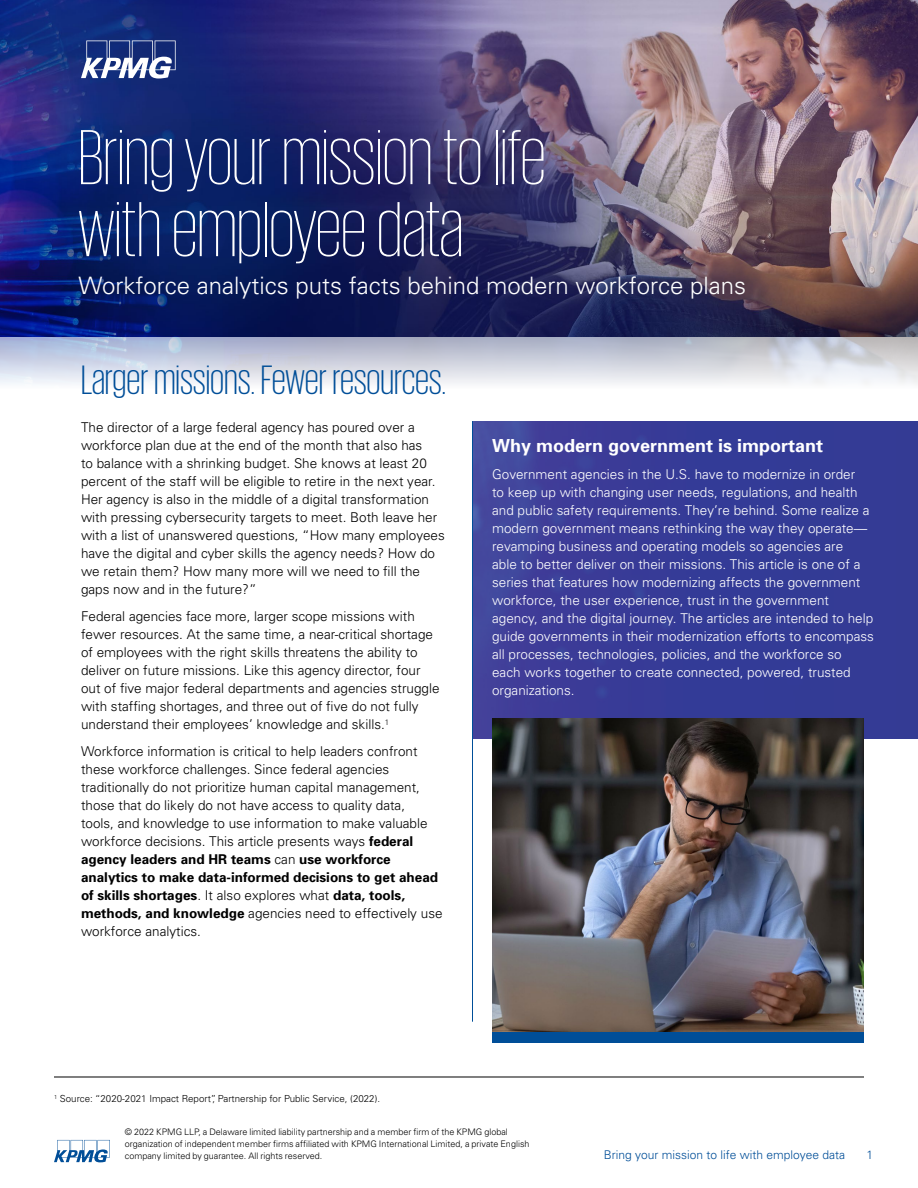
<style>
.page{position:relative;width:918px;height:1188px;background:#fff}
.page>*{position:absolute;margin:0;border:0;box-sizing:border-box;transform-origin:0 0}
.t1{font:200 79.8px/72px "KPMG";color:#fff}
.t2{font:300 42px "KPMG";letter-spacing:-.005em;color:#004e98}
.t3{font:300 24px "Univers";color:#fff}
.t4{font:700 18px "Univers";color:#fff}
.t5{font:300 13.5px/18px "Univers";color:#000}
.t6{font:300 13.5px/18px "Univers";color:#fff}
.t7{font:300 12px "Univers";color:#004e98}
.t8{font:300 9.75px "Univers LT Std";color:#000}
.t9{font:300 9px/12px "Univers";color:#000}
.s1{font-weight:700}
</style>
<div class="page">
<img style="left:0;top:0;width:918px;height:337px">
<img style="left:473px;top:421px;width:445px;height:318px">
<div style="left:492px;top:721px;width:371px;height:322px;background:#004e98"></div>
<svg style="left:81px;top:41px;width:95px;height:38px"></svg>
<svg style="left:54px;top:1140px;width:56px;height:22px"></svg>
<hr style="left:54px;top:1077px;width:810px;height:1px;background:#000">
<hr style="left:472px;top:421px;width:1px;height:601px;background:#004e98">
<img style="left:492px;top:718px;width:371px;height:313px">
<h1 class="t1" style="left:78px;top:120px;width:469px">Bring your mission to life with employee data</h1>
<h3 class="t3" style="left:78px;top:271px;width:669px">Workforce analytics puts facts behind modern workforce plans</h3>
<h2 class="t2" style="left:81px;top:360px;width:367px">Larger missions. Fewer resources.</h2>
<p class="t5" style="left:81px;top:418px;width:365px">The director of a large federal agency has poured over a workforce plan due at the end of the month that also has<br>to balance with a shrinking budget. She knows at least 20 percent of the staff will be eligible to retire in the next year.<br>Her agency is also in the middle of a digital transformation with pressing cybersecurity targets to meet. Both leave her with a list of unanswered questions, “How many employees have the digital and cyber skills the agency needs? How do we retain them? How many more will we need to fill the gaps now and in the future?”</p>
<p class="t5" style="left:81px;top:607px;width:360px">Federal agencies face more, larger scope missions with fewer resources. At the same time, a near-critical shortage of employees with the right skills threatens the ability to deliver on future missions. Like this agency director, four out of five major federal departments and agencies struggle with staffing shortages, and three out of five do not fully understand their employees’ knowledge and skills.<sup>1</sup></p>
<p class="t5" style="left:81px;top:742px;width:363px">Workforce information is critical to help leaders confront these workforce challenges. Since federal agencies traditionally do not prioritize human capital management, those that do likely do not have access to quality data,<br>tools, and knowledge to use information to make valuable workforce decisions. This article presents ways <span class="s1">federal agency leaders and HR teams</span> can <span class="s1">use workforce analytics to make data-informed decisions to get ahead of skills shortages</span>. It also explores what <span class="s1">data, tools, methods, and knowledge</span> agencies need to effectively use workforce analytics.</p>
<h3 class="t4" style="left:492px;top:434px;width:333px">Why modern government is important</h3>
<p class="t6" style="left:492px;top:465px;width:383px">Government agencies in the U.S. have to modernize in order<br>to keep up with changing user needs, regulations, and health and public safety requirements. They’re behind. Some realize a modern government means rethinking the way they operate— revamping business and operating models so agencies are<br>able to better deliver on their missions. This article is one of a series that features how modernizing affects the government workforce, the user experience, trust in the government agency, and the digital journey. The articles are intended to help guide governments in their modernization efforts to encompass all processes, technologies, policies, and the workforce so<br>each works together to create connected, powered, trusted organizations.</p>
<p class="t8" style="left:54px;top:1093px;width:328px"><sup>1</sup> Source: “2020-2021 Impact Report”, Partnership for Public Service, (2022).</p>
<p class="t9" style="left:125px;top:1125px;width:406px">© 2022 KPMG LLP, a Delaware limited liability partnership and a member firm of the KPMG global organization of independent member firms affiliated with KPMG International Limited, a private English company limited by guarantee. All rights reserved.</p>
<p class="t7" style="left:604px;top:1147px;width:243px">Bring your mission to life with employee data</p>
<p class="t7" style="left:867px;top:1147px;width:8px">1</p>
</div>
